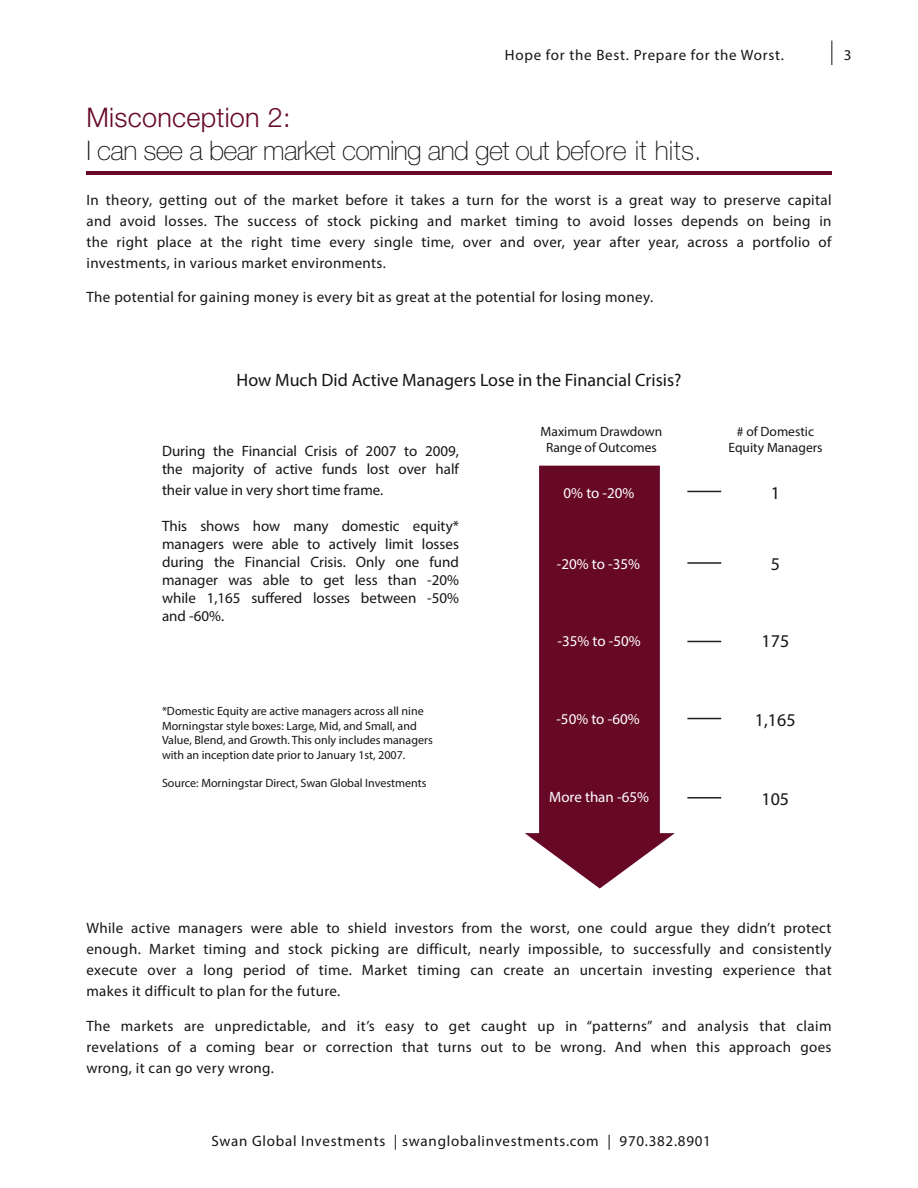
<style>
.page{position:relative;width:918px;height:1188px;background:#fff}
.page>*{position:absolute;margin:0;border:0;box-sizing:border-box;transform-origin:0 0}
.t1{font:100 27px "Helvetica Neue LT Std";letter-spacing:-.025em;color:#161516}
.t2{font:300 27px "Helvetica Neue LT Std";letter-spacing:.01em;color:#670926}
.t3{font:18px "Myriad Pro";color:#161516}
.t4{font:15px/21px "Myriad Pro";letter-spacing:.025em;color:#161516;text-align:justify}
.t5{font:15px/18px "Myriad Pro";color:#161516}
.t6{font:15px "Myriad Pro";letter-spacing:.05em;color:#161516}
.t7{font:15px "Myriad Pro";color:#fff}
.t8{font:13.5px/16.2px "Myriad Pro";color:#161516;text-align:center}
.t9{font:12px/14.4px "Myriad Pro";color:#161516}
</style>
<div class="page">
<svg style="left:831px;top:41px;width:1px;height:24px"></svg>
<div style="left:539px;top:466px;width:121px;height:370px;background:#670926;border:3px solid #670926"></div>
<hr style="left:86px;top:171px;width:746px;height:4px;background:#670926">
<svg style="left:525px;top:833px;width:150px;height:56px"></svg>
<hr style="left:687px;top:797px;width:34px;height:2px;background:#231f20">
<hr style="left:687px;top:718px;width:34px;height:1px;background:#231f20">
<hr style="left:687px;top:641px;width:34px;height:1px;background:#231f20">
<hr style="left:687px;top:562px;width:34px;height:2px;background:#231f20">
<hr style="left:687px;top:491px;width:34px;height:1px;background:#231f20">
<p class="t6" style="left:505px;top:46px;width:281px">Hope for the Best. Prepare for the Worst.</p>
<p class="t4" style="left:844px;top:44px;width:9px">3</p>
<p class="t2" style="left:87px;top:101px;width:206px">Misconception 2:</p>
<p class="t1" style="left:87px;top:135px;width:617px">I can see a bear market coming and get out before it hits.</p>
<p class="t4" style="left:87px;top:189px;width:747px">In theory, getting out of the market before it takes a turn for the worst is a great way to preserve capital and avoid losses. The success of stock picking and market timing to avoid losses depends on being in the right place at the right time every single time, over and over, year after year, across a portfolio of investments, in various market environments.</p>
<p class="t4" style="left:87px;top:287px;width:568px">The potential for gaining money is every bit as great at the potential for losing money.</p>
<p class="t3" style="left:237px;top:369px;width:446px">How Much Did Active Managers Lose in the Financial Crisis?</p>
<p class="t5" style="left:162px;top:441px;width:299px">During the Financial Crisis of 2007 to 2009, the majority of active funds lost over half</p>
<p class="t5" style="left:162px;top:480px;width:223px">their value in very short time frame.</p>
<p class="t4" style="left:162px;top:516px;width:299px;line-height:18px">This shows how many domestic equity* managers were able to actively limit losses during the Financial Crisis. Only one fund manager was able to get less than -20% while 1,165 suffered losses between -50% and -60%.</p>
<p class="t9" style="left:162px;top:704px;width:272px">*Domestic Equity are active managers across all nine Morningstar style boxes: Large, Mid, and Small, and Value, Blend, and Growth. This only includes managers with an inception date prior to January 1st, 2007.</p>
<p class="t9" style="left:162px;top:776px;width:266px">Source: Morningstar Direct, Swan Global Investments</p>
<p class="t8" style="left:541px;top:423px;width:123px">Maximum Drawdown<br>Range of Outcomes</p>
<p class="t8" style="left:728px;top:423px;width:96px"># of Domestic<br>Equity Managers</p>
<p class="t7" style="left:564px;top:484px;width:72px">0% to -20%</p>
<p class="t3" style="left:771px;top:482px;width:11px">1</p>
<p class="t7" style="left:557px;top:554px;width:85px">-20% to -35%</p>
<p class="t3" style="left:771px;top:553px;width:11px">5</p>
<p class="t7" style="left:557px;top:632px;width:85px">-35% to -50%</p>
<p class="t3" style="left:762px;top:630px;width:29px">175</p>
<p class="t7" style="left:556px;top:710px;width:85px">-50% to -60%</p>
<p class="t3" style="left:755px;top:709px;width:42px">1,165</p>
<p class="t7" style="left:549px;top:788px;width:101px">More than -65%</p>
<p class="t3" style="left:761px;top:788px;width:29px">105</p>
<p class="t4" style="left:86px;top:918px;width:747px">While active managers were able to shield investors from the worst, one could argue they didn’t protect enough. Market timing and stock picking are difficult, nearly impossible, to successfully and consistently execute over a long period of time. Market timing can create an uncertain investing experience that makes it difficult to plan for the future.</p>
<p class="t4" style="left:86px;top:1015px;width:747px">The markets are unpredictable, and it’s easy to get caught up in “patterns” and analysis that claim revelations of a coming bear or correction that turns out to be wrong. And when this approach goes wrong, it can go very wrong.</p>
<p class="t6" style="left:211px;top:1132px;width:501px">Swan Global Investments | swanglobalinvestments.com | 970.382.8901</p>
</div>
